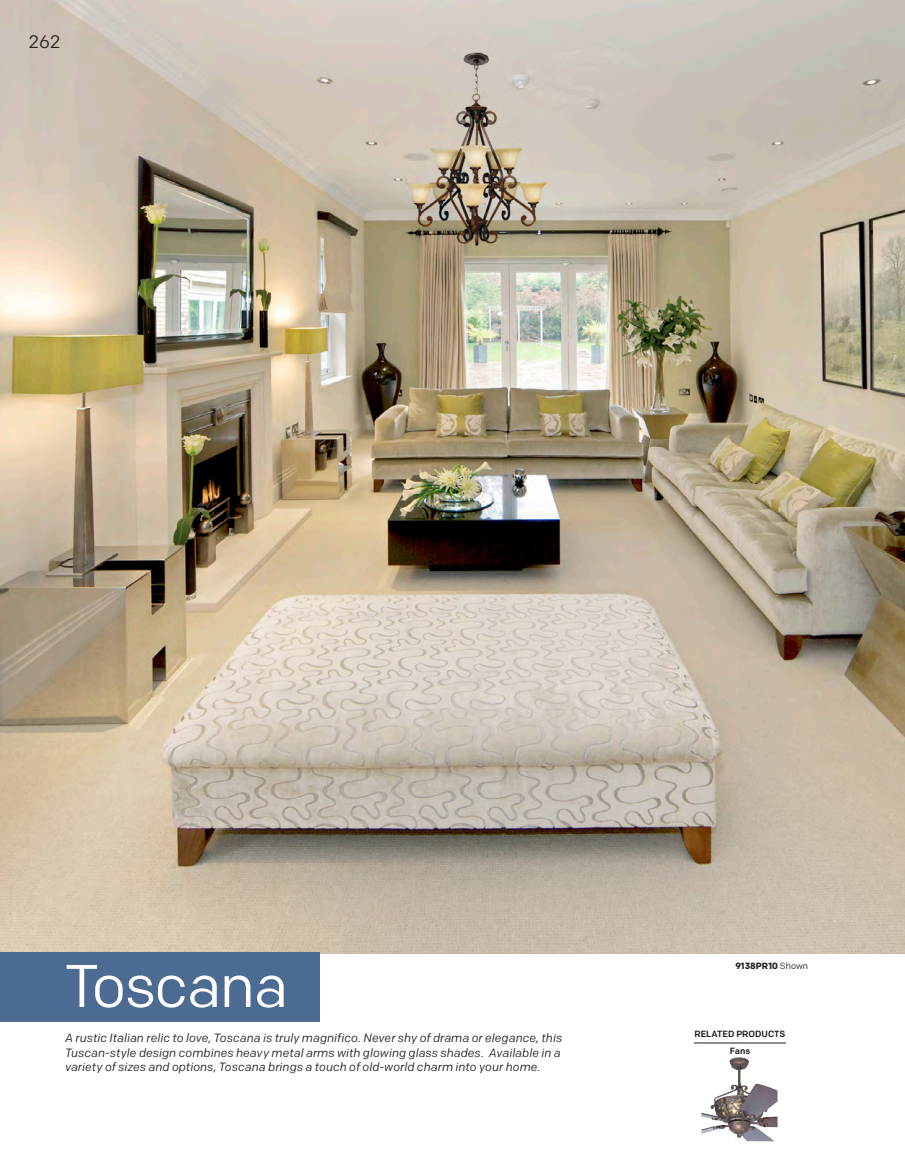
<style>
.page{position:relative;width:905px;height:1175px;background:#fff}
.page>*{position:absolute;margin:0;border:0;box-sizing:border-box;transform-origin:0 0}
.t1{font:60px "Colfax";letter-spacing:-.025em;color:#fff}
.t2{font:18px "Colfax";color:#231f20}
.Paragraph_Style_1{font:italic 12px/14.7px "Colfax";letter-spacing:.005em;color:#231f20;text-align:justify}
.t3{font:500 9px "Colfax";color:#231f20}
.t4{font:700 9px "Colfax";color:#231f20}
.s1{font-weight:400}
</style>
<div class="page">
<img style="left:701px;top:1057px;width:38px;height:70px">
<img style="left:0;top:0;width:904px;height:953px">
<hr style="left:693px;top:1042px;width:93px;height:1px;background:#231f20">
<div style="left:0;top:952px;width:319px;height:69px;background:#4b6b93"></div>
<h2 class="t2" style="left:28px;top:30px;width:33px">262</h2>
<p class="t1" style="left:65px;top:949px;width:225px">Toscana</p>
<p class="Paragraph_Style_1" style="left:65px;top:1030px;width:498px">A rustic Italian relic to love, Toscana is truly magnifico. Never shy of drama or elegance, this Tuscan-style design combines heavy metal arms with glowing glass shades. Available in a variety of sizes and options, Toscana brings a touch of old-world charm into your home.</p>
<p class="t4" style="left:735px;top:960px;width:74px">9138PR10 <span class="s1">Shown</span></p>
<p class="t3" style="left:694px;top:1028px;width:92px">RELATED PRODUCTS</p>
<p class="t3" style="left:729px;top:1044px;width:22px">Fans</p>
</div>
